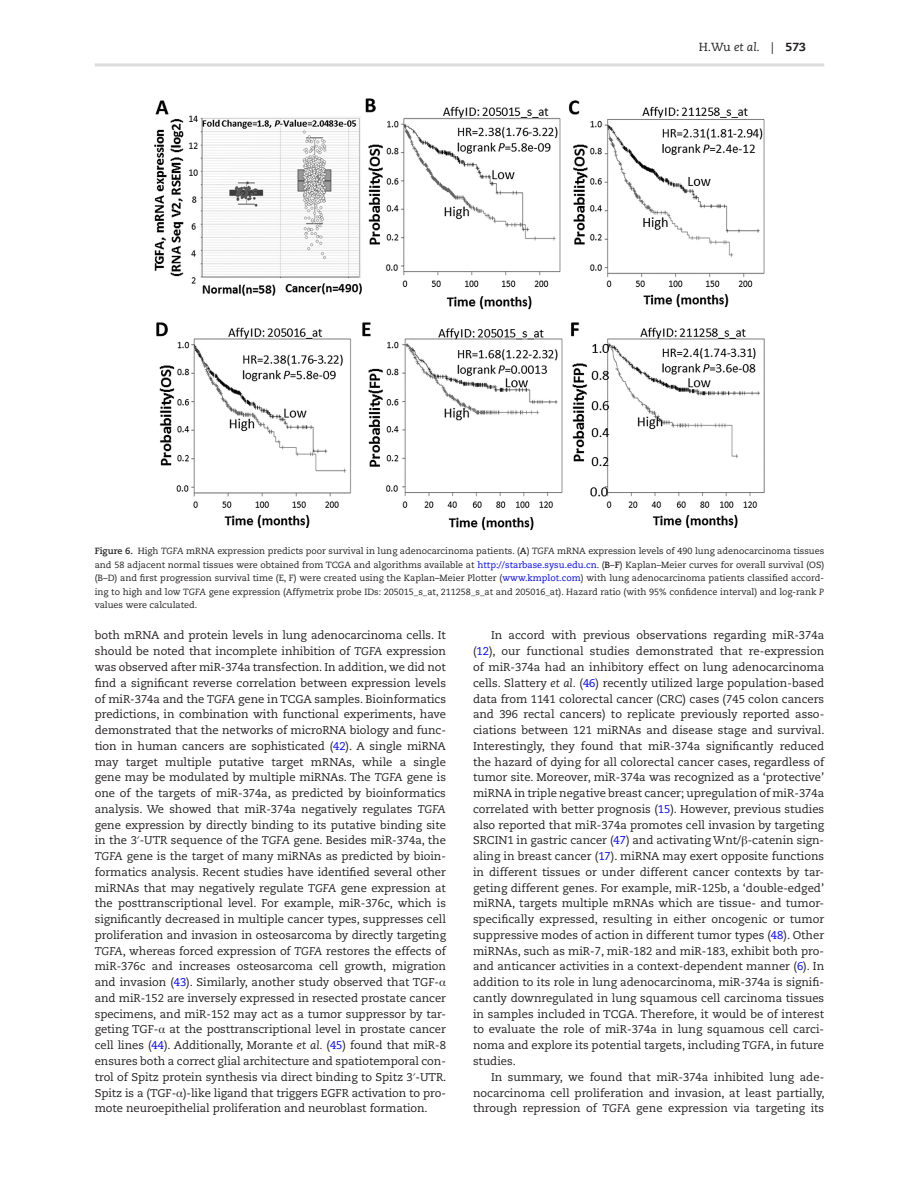
<style>
.page{position:relative;width:919px;height:1187px;background:#fff}
.page>*{position:absolute;margin:0;border:0;box-sizing:border-box;transform-origin:0 0}
.t1{font:11.7px "Caecilia LT Std";color:#231f20}
.t2{font:11.25px/15.8px "Caecilia LT Std";color:#231f20;text-align:justify}
.t3{font:9px/13.5px "Caecilia LT Std";color:#231f20;text-align:justify}
.s1{font-style:italic}
.s2{font-weight:800}
.s3{font-weight:700}
.s4{color:#00f}
.s5{font-family:"Gandhari Unicode"}
</style>
<div class="page">
<hr style="left:95px;top:63px;width:729px;height:3px;background:#dcdddf">
<img style="left:154px;top:98px;width:611px;height:432px">
<p class="t1" style="left:698px;top:41px;width:109px">H.Wu <span class="s1">et al</span>. | <span class="s2">573</span></p>
<p class="t3" style="left:95px;top:544px;width:731px"><span class="s3">Figure 6.</span> High <span class="s1">TGFA</span> mRNA expression predicts poor survival in lung adenocarcinoma patients. (<span class="s3">A</span>) <span class="s1">TGFA</span> mRNA expression levels of 490 lung adenocarcinoma tissues and 58 adjacent normal tissues were obtained from TCGA and algorithms available at <span class="s4">http://starbase.sysu.edu.cn</span>. (<span class="s3">B</span>–<span class="s3">F</span>) Kaplan–Meier curves for overall survival (OS) (B–D) and first progression survival time (E, F) were created using the Kaplan–Meier Plotter (<span class="s4">www.kmplot.com</span>) with lung adenocarcinoma patients classified accord&shy;ing to high and low <span class="s1">TGFA</span> gene expression (Affymetrix probe IDs: 205015_s_at, 211258_s_at and 205016_at). Hazard ratio (with 95% confidence interval) and log-rank <span class="s1">P </span>values were calculated.</p>
<p class="t2" style="left:95px;top:628px;width:353px">both mRNA and protein levels in lung adenocarcinoma cells. It should be noted that incomplete inhibition of <span class="s1">TGFA</span> expression was observed after miR-374a transfection. In addition, we did not find a significant reverse correlation between expression levels of miR-374a and the <span class="s1">TGFA</span> gene in TCGA samples. Bioinformatics predictions, in combination with functional experiments, have demonstrated that the networks of microRNA biology and func&shy;tion in human cancers are sophisticated (<span class="s4">42</span>). A single miRNA may target multiple putative target mRNAs, while a single gene may be modulated by multiple miRNAs. The <span class="s1">TGFA</span> gene is one of the targets of miR-374a, as predicted by bioinformatics analysis. We showed that miR-374a negatively regulates <span class="s1">TGFA </span>gene expression by directly binding to its putative binding site in the 3<span class="s5">′</span>-UTR sequence of the <span class="s1">TGFA</span> gene. Besides miR-374a, the <span class="s1">TGFA</span> gene is the target of many miRNAs as predicted by bioin&shy;formatics analysis. Recent studies have identified several other miRNAs that may negatively regulate <span class="s1">TGFA</span> gene expression at the posttranscriptional level. For example, miR-376c, which is significantly decreased in multiple cancer types, suppresses cell proliferation and invasion in osteosarcoma by directly targeting <span class="s1">TGFA</span>, whereas forced expression of <span class="s1">TGFA</span> restores the effects of miR-376c and increases osteosarcoma cell growth, migration and invasion (<span class="s4">43</span>). Similarly, another study observed that TGF-<span class="s5">α </span>and miR-152 are inversely expressed in resected prostate cancer specimens, and miR-152 may act as a tumor suppressor by tar&shy;geting TGF-<span class="s5">α</span> at the posttranscriptional level in prostate cancer cell lines (<span class="s4">44</span>). Additionally, Morante <span class="s1">et al.</span> (<span class="s4">45</span>) found that miR-8 ensures both a correct glial architecture and spatiotemporal con&shy;trol of Spitz protein synthesis via direct binding to Spitz 3<span class="s5">′</span>-UTR.<br>Spitz is a (TGF-<span class="s5">α</span>)-like ligand that triggers EGFR activation to pro&shy;mote neuroepithelial proliferation and neuroblast formation.</p>
<p class="t2" style="left:473px;top:628px;width:353px;text-indent:18px">In accord with previous observations regarding miR-374a (<span class="s4">12</span>), our functional studies demonstrated that re-expression of miR-374a had an inhibitory effect on lung adenocarcinoma cells. Slattery <span class="s1">et al.</span> (<span class="s4">46</span>) recently utilized large population-based data from 1141 colorectal cancer (CRC) cases (745 colon cancers and 396 rectal cancers) to replicate previously reported asso&shy;ciations between 121 miRNAs and disease stage and survival.<br>Interestingly, they found that miR-374a significantly reduced the hazard of dying for all colorectal cancer cases, regardless of tumor site. Moreover, miR-374a was recognized as a ‘protective’ miRNA in triple negative breast cancer; upregulation of miR-374a correlated with better prognosis (<span class="s4">15</span>). However, previous studies also reported that miR-374a promotes cell invasion by targeting SRCIN1 in gastric cancer (<span class="s4">47</span>) and activating Wnt/<span class="s5">β</span>-catenin sign&shy;aling in breast cancer (<span class="s4">17</span>). miRNA may exert opposite functions in different tissues or under different cancer contexts by tar&shy;geting different genes. For example, miR-125b, a ‘double-edged’ miRNA, targets multiple mRNAs which are tissue- and tumor&shy;specifically expressed, resulting in either oncogenic or tumor suppressive modes of action in different tumor types (<span class="s4">48</span>). Other miRNAs, such as miR-7, miR-182 and miR-183, exhibit both pro&shy;and anticancer activities in a context-dependent manner (<span class="s4">6</span>). In addition to its role in lung adenocarcinoma, miR-374a is signifi&shy;cantly downregulated in lung squamous cell carcinoma tissues in samples included in TCGA. Therefore, it would be of interest to evaluate the role of miR-374a in lung squamous cell carci&shy;noma and explore its potential targets, including <span class="s1">TGFA</span>, in future studies.</p>
<p class="t2" style="left:473px;top:1069px;width:353px;text-indent:18px">In summary, we found that miR-374a inhibited lung ade&shy;nocarcinoma cell proliferation and invasion, at least partially, through repression of <span class="s1">TGFA</span> gene expression via targeting its</p>
</div>
